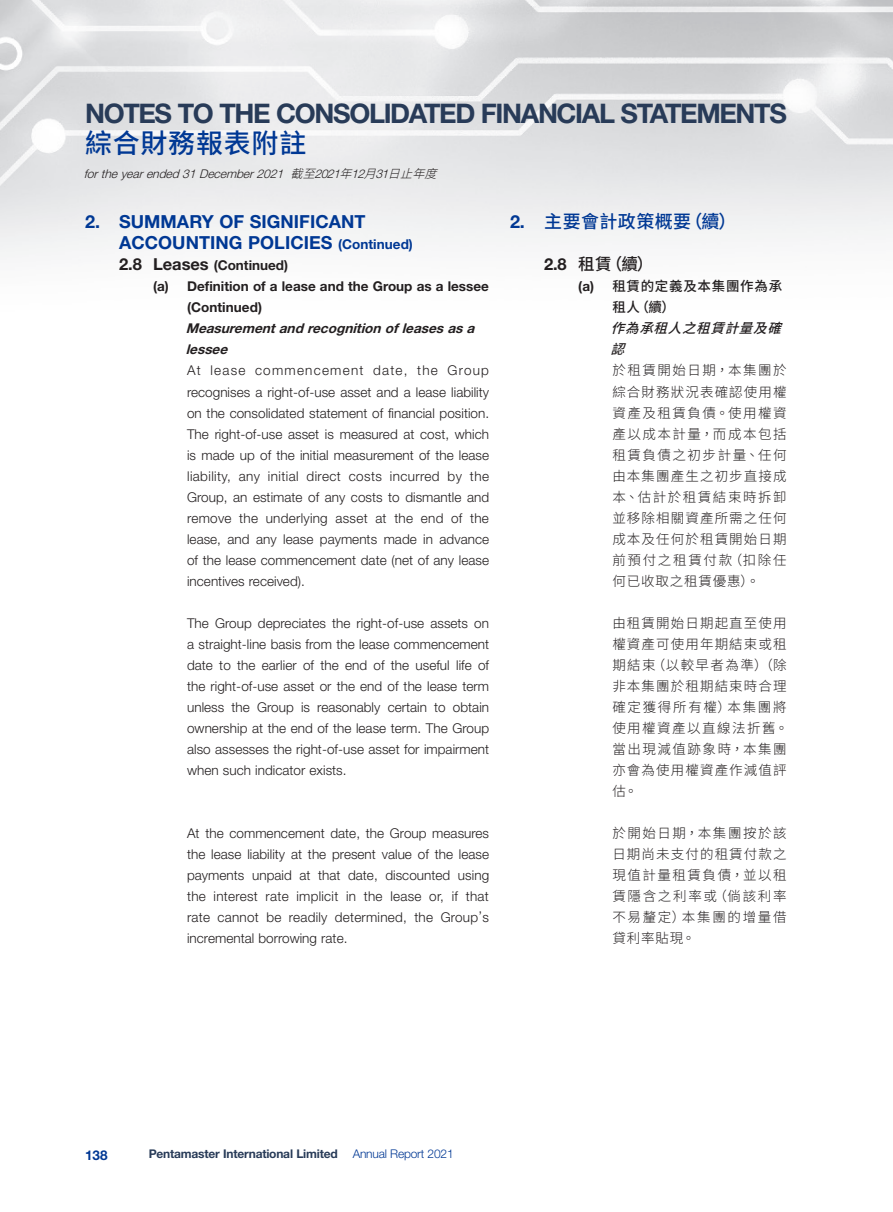
<style>
.page{position:relative;width:893px;height:1212px;background:#fff}
.page>*{position:absolute;margin:0;border:0;box-sizing:border-box;transform-origin:0 0}
.t1{font:700 27px "Helvetica Neue LT Std";letter-spacing:-.05em;color:#283b58}
.t2{font:500 27px "Source Han Sans TC";letter-spacing:.03em;color:#003894}
.Heading_1{font:700 18px/21px "Helvetica Neue LT Std";letter-spacing:.005em;color:#003894}
.C_Heading_1{font:500 18px "Source Han Sans TC";letter-spacing:.025em;color:#003894}
.C_Heading_2{font:500 16.5px "Source Han Sans TC";color:#231f20}
.Body_Text{font:300 13.5px/21px "Helvetica Neue LT Std";letter-spacing:.005em;color:#231f20;text-align:justify}
.C_Body_Text{font:300 13.5px/21px "Source Han Sans TC";letter-spacing:.085em;color:#231f20;text-align:justify}
.Heading_3{font:700 13.5px/21px "Helvetica Neue LT Std";color:#231f20}
.Heading_4{font:italic 700 13.5px/21px "Helvetica Neue LT Std";color:#231f20}
.C_Heading_3{font:500 13.5px/21px "Source Han Sans TC";letter-spacing:.055em;color:#231f20}
.Heading_2{font:700 13.5px "Helvetica Neue LT Std";color:#231f20}
.C_Heading_4{font:italic 500 13.5px/21px "Source Han Sans TC";color:#231f20}
.t3{font:700 13.5px "Helvetica Neue LT Std";color:#003894}
.t4{font:700 12px "Helvetica Neue LT Std";letter-spacing:-.015em;color:#283b58}
.t5{font:italic 300 12px "Helvetica Neue LT Std";color:#231f20}
.s1{font-family:"Source Han Sans TC"}
.s2{font-size:13.5px}
.s3{font-size:16.5px}
.s4{font-family:"Helvetica Neue LT Std";font-weight:700}
.s5{font-weight:300;color:#003894}
</style>
<div class="page">
<h1 class="t1" style="left:85px;top:97px;width:703px">NOTES TO THE CONSOLIDATED FINANCIAL STATEMENTS</h1>
<h1 class="t2" style="left:85px;top:128px;width:223px">綜合財務報表附註</h1>
<p class="t5" style="left:84px;top:166px;width:363px">fortheyearended31December2021 <span class="s1">截至</span>2021<span class="s1">年</span>12<span class="s1">月</span>31<span class="s1">日止年度</span></p>
<p class="Heading_1" style="left:119px;top:211px;width:295px;text-indent:-34px">2. SUMMARY OF SIGNIFICANT<br>ACCOUNTING POLICIES <span class="s2">(Continued)</span></p>
<p class="Heading_2" style="left:119px;top:257px;width:170px"><span class="s3">2.8 Leases</span> (Continued)</p>
<p class="Heading_3" style="left:187px;top:276px;width:303px;text-indent:-34px">(a) Definition of a lease and the Group as a lessee (Continued)</p>
<p class="Heading_4" style="left:186px;top:318px;width:294px">Measurementand recognition ofleasesasa lessee</p>
<p class="Body_Text" style="left:187px;top:360px;width:304px">At lease commencement date, the Group recognises a right-of-use asset and a lease liability on the consolidated statement of financial position.<br>The right-of-use asset is measured at cost, which is made up of the initial measurement of the lease liability, any initial direct costs incurred by the Group, an estimate of any costs to dismantle and remove the underlying asset at the end of the lease, and any lease payments made in advance of the lease commencement date (net of any lease incentives received).</p>
<p class="Body_Text" style="left:187px;top:612px;width:304px">The Group depreciates the right-of-use assets on a straight-line basis from the lease commencement date to the earlier of the end of the useful life of the right-of-use asset or the end of the lease term unless the Group is reasonably certain to obtain ownership at the end of the lease term. The Group also assesses the right-of-use asset for impairment when such indicator exists.</p>
<p class="Body_Text" style="left:187px;top:822px;width:304px">At the commencement date, the Group measures the lease liability at the present value of the lease payments unpaid at that date, discounted using the interest rate implicit in the lease or, if that rate cannot be readily determined, the Group’s incremental borrowing rate.</p>
<p class="C_Heading_1" style="left:510px;top:212px;width:228px"><span class="s4">2.</span> 主要會計政策概要（續）</p>
<p class="C_Heading_2" style="left:544px;top:255px;width:111px"><span class="s4">2.8</span> 租賃（續）</p>
<p class="C_Heading_3" style="left:612px;top:276px;width:171px;text-indent:-34px"><span class="s4">(a)</span> 租賃的定義及本集團作為承租人（續）</p>
<p class="C_Heading_4" style="left:611px;top:318px;width:182px">作為承租人之租賃計量及確認</p>
<p class="C_Body_Text" style="left:612px;top:360px;width:176px">於租賃開始日期，本集團於綜合財務狀況表確認使用權資產及租賃負債。使用權資產以成本計量，而成本包括租賃負債之初步計量、任何由本集團產生之初步直接成本、估計於租賃結束時拆卸並移除相關資產所需之任何成本及任何於租賃開始日期前預付之租賃付款（扣除任何已收取之租賃優惠）。</p>
<p class="C_Body_Text" style="left:612px;top:612px;width:177px;text-align:left">由租賃開始日期起直至使用權資產可使用年期結束或租期結束（以較早者為準）（除非本集團於租期結束時合理確定獲得所有權）本集團將使用權資產以直線法折舊。當出現減值跡象時，本集團亦會為使用權資產作減值評估。</p>
<p class="C_Body_Text" style="left:612px;top:822px;width:176px">於開始日期，本集團按於該日期尚未支付的租賃付款之現值計量租賃負債，並以租賃隱含之利率或（倘該利率不易釐定）本集團的增量借貸利率貼現。</p>
<p class="t3" style="left:85px;top:1146px;width:24px">138</p>
<p class="t4" style="left:149px;top:1146px;width:306px">Pentamaster International Limited <span class="s5">Annual Report 2021</span></p>
</div>
